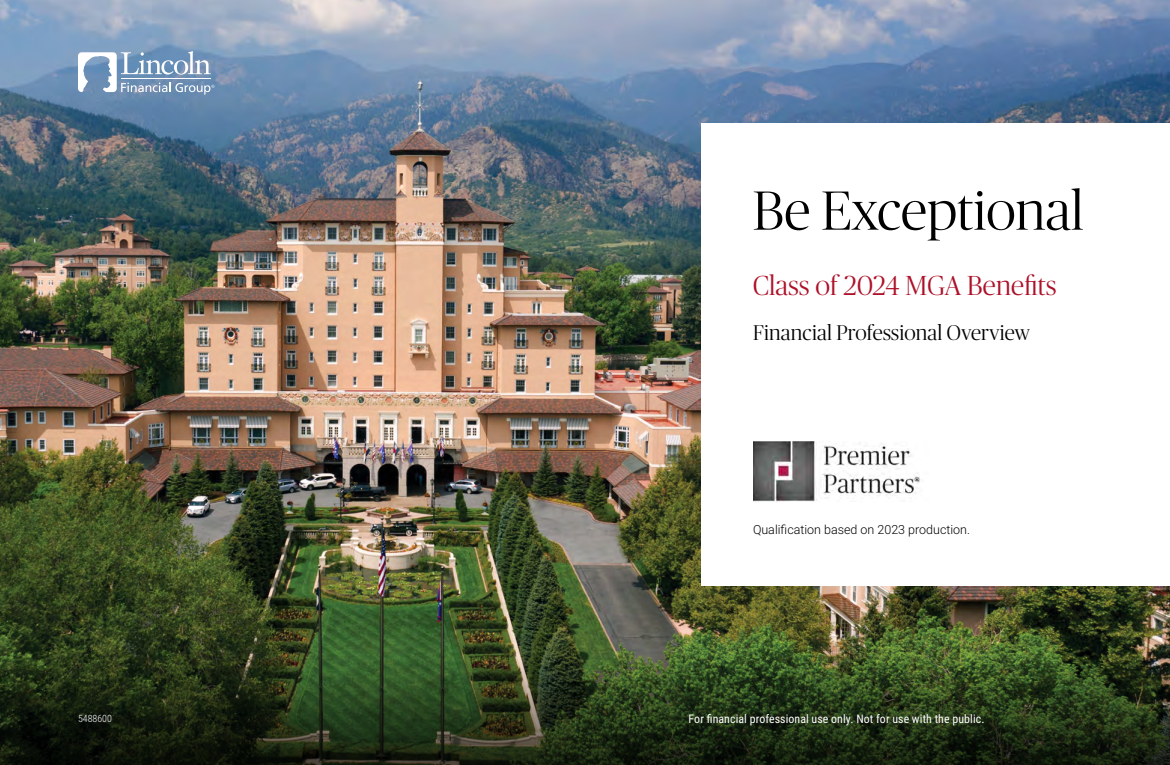
<style>
.page{position:relative;width:1170px;height:765px;background:#fff}
.page>*{position:absolute;margin:0;border:0;box-sizing:border-box;transform-origin:0 0}
.Title__Core{font:300 55px "Publico Banner";letter-spacing:.005em;color:#000}
.Subtitle__Core{font:300 27.5px "Publico Banner";letter-spacing:.01em;color:#ad1129}
.Subtitle__Core-2{font:300 21.25px "Publico Banner";letter-spacing:.01em;color:#000}
.Collateral_Type{font:300 12.5px "Roboto";color:#000}
.Audience_Restriction{font:11.88px "Roboto Condensed";letter-spacing:.005em;color:#fff}
.Compliance{font:300 10px "Roboto Condensed";color:#fff}
</style>
<div class="page">
<img style="left:0;top:0;width:1170px;height:646px">
<div style="left:701px;top:124px;width:469px;height:462px;background:#fff"></div>
<img style="left:753px;top:441px;width:168px;height:60px">
<svg style="left:0;top:646px;width:1170px;height:119px;background:#273719"></svg>
<svg style="left:78px;top:51px;width:137px;height:44px"></svg>
<h1 class="Title__Core" style="left:753px;top:174px;width:332px">Be Exceptional</h1>
<h2 class="Subtitle__Core" style="left:753px;top:267px;width:305px">Class of 2024 MGA Benefits</h2>
<h2 class="Subtitle__Core-2" style="left:753px;top:318px;width:278px">Financial Professional Overview</h2>
<p class="Collateral_Type" style="left:753px;top:521px;width:219px">Qualification based on 2023 production.</p>
<p class="Compliance" style="left:78px;top:711px;width:36px">5488600</p>
<p class="Audience_Restriction" style="left:688px;top:710px;width:298px">For financial professional use only. Not for use with the public.</p>
</div>
